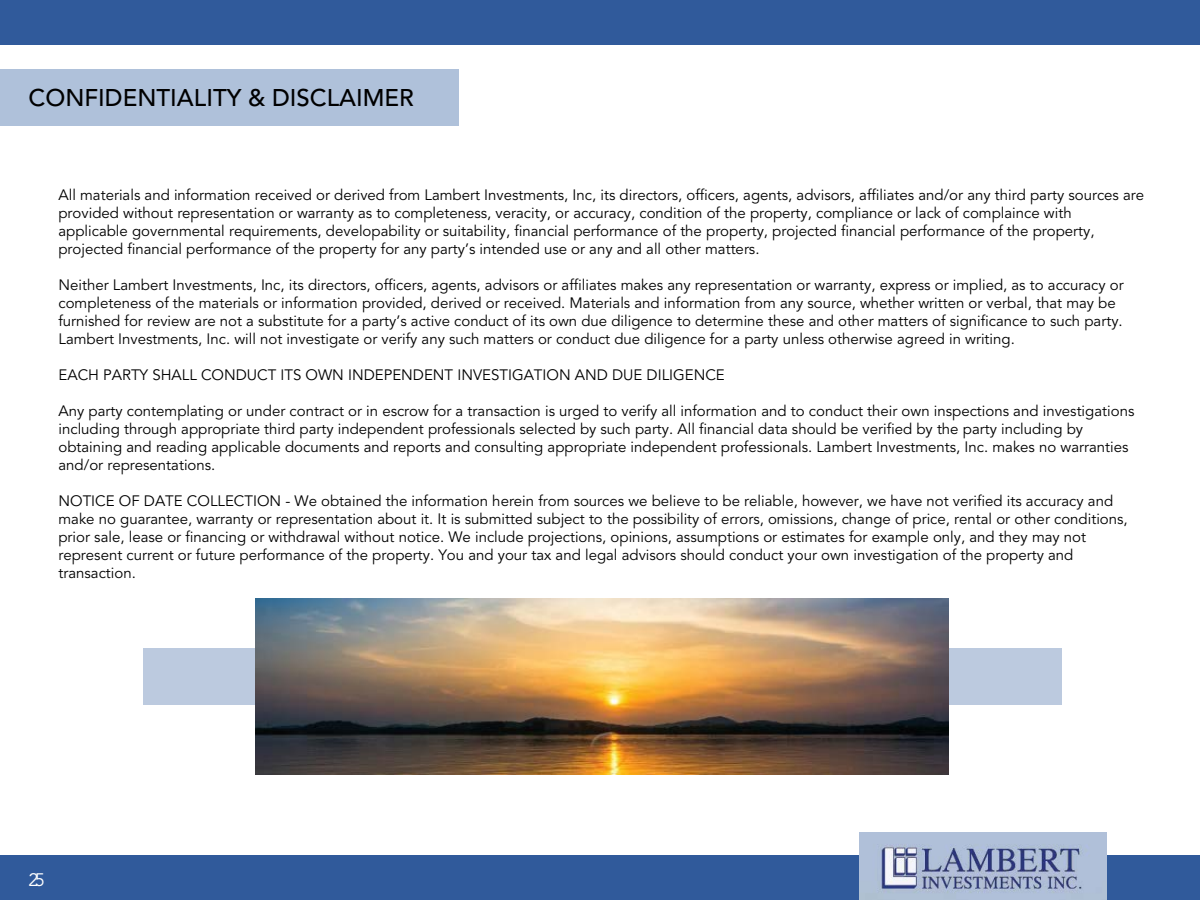
<style>
.page{position:relative;width:1200px;height:900px;background:#fff}
.page>*{position:absolute;margin:0;border:0;box-sizing:border-box;transform-origin:0 0}
.t1{font:500 24px "Avenir LT Std";color:#000}
.t2{font:18px "Avenir";color:#fff}
.t3{font:15px/18px "Avenir LT Pro";color:#000}
</style>
<div class="page">
<div style="left:0;top:856px;width:1200px;height:44px;background:#305a9b"></div>
<img style="left:860px;top:833px;width:247px;height:67px">
<div style="left:0;top:0;width:1200px;height:44px;background:#305a9b"></div>
<div style="left:0;top:69px;width:459px;height:57px;background:#afc1da"></div>
<div style="left:143px;top:648px;width:919px;height:57px;background:#bccadf"></div>
<img style="left:256px;top:598px;width:693px;height:176px">
<p class="t1" style="left:29px;top:83px;width:387px">CONFIDENTIALITY &amp; DISCLAIMER</p>
<p class="t3" style="left:58px;top:187px;width:1087px">All materials and information received or derived from Lambert Investments, Inc, its directors, officers, agents, advisors, affiliates and/or any third party sources are provided without representation or warranty as to completeness, veracity, or accuracy, condition of the property, compliance or lack of complaince with applicable governmental requirements, developability or suitability, financial performance of the property, projected financial performance of the property, projected financial performance of the property for any party’s intended use or any and all other matters.</p>
<p class="t3" style="left:58px;top:277px;width:1067px">Neither Lambert Investments, Inc, its directors, officers, agents, advisors or affiliates makes any representation or warranty, express or implied, as to accuracy or completeness of the materials or information provided, derived or received. Materials and information from any source, whether written or verbal, that may be furnished for review are not a substitute for a party’s active conduct of its own due diligence to determine these and other matters of significance to such party.<br>Lambert Investments, Inc. will not investigate or verify any such matters or conduct due diligence for a party unless otherwise agreed in writing.</p>
<p class="t3" style="left:58px;top:367px;width:668px">EACH PARTY SHALL CONDUCT ITS OWN INDEPENDENT INVESTIGATION AND DUE DILIGENCE</p>
<p class="t3" style="left:58px;top:403px;width:1077px">Any party contemplating or under contract or in escrow for a transaction is urged to verify all information and to conduct their own inspections and investigations including through appropriate third party independent professionals selected by such party. All financial data should be verified by the party including by obtaining and reading applicable documents and reports and consulting appropriate independent professionals. Lambert Investments, Inc. makes no warranties and/or representations.</p>
<p class="t3" style="left:58px;top:493px;width:1071px">NOTICE OF DATE COLLECTION - We obtained the information herein from sources we believe to be reliable, however, we have not verified its accuracy and make no guarantee, warranty or representation about it. It is submitted subject to the possibility of errors, omissions, change of price, rental or other conditions, prior sale, lease or financing or withdrawal without notice. We include projections, opinions, assumptions or estimates for example only, and they may not represent current or future performance of the property. You and your tax and legal advisors should conduct your own investigation of the property and transaction.</p>
<p class="t2" style="left:28px;top:866px;width:18px">25</p>
</div>
